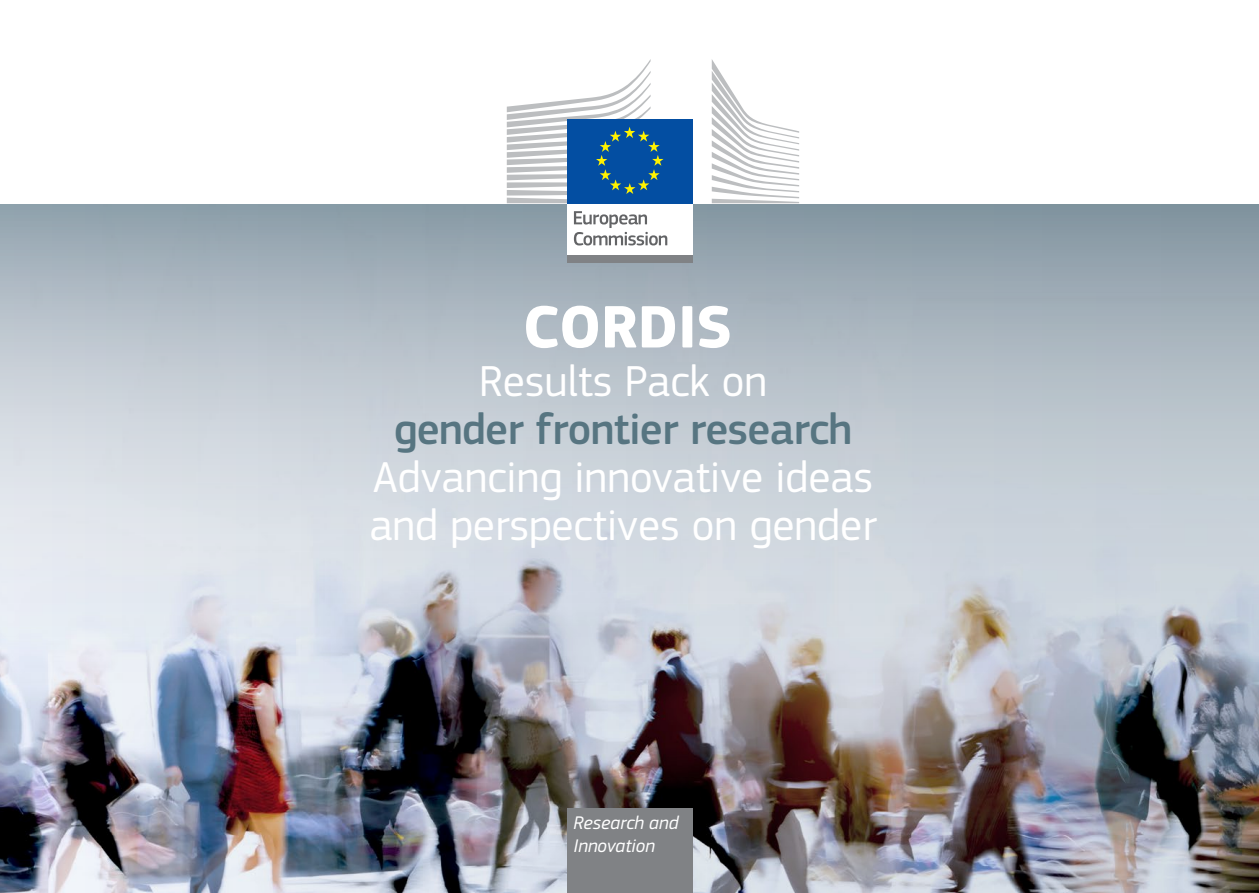
<style>
.page{position:relative;width:1259px;height:893px;background:#fff}
.page>*{position:absolute;margin:0;border:0;box-sizing:border-box;transform-origin:0 0}
.t1{font:700 62.1px "EC Square Sans Pro";letter-spacing:-.01em;color:#fff}
.t2{font:45px/48px "EC Square Sans Pro";color:#fff}
.t3{font:500 45px "EC Square Sans Pro";letter-spacing:-.015em;color:#577581}
.t4{font:italic 18.9px/22.8px "EC Square Sans Pro";color:#fff}
</style>
<div class="page">
<img style="left:0;top:203px;width:1259px;height:690px">
<div style="left:566px;top:809px;width:126px;height:84px;background:#808285"></div>
<div style="left:566px;top:201px;width:126px;height:54px;background:#fff"></div>
<svg style="left:712px;top:60px;width:87px;height:143px"></svg>
<div style="left:566px;top:119px;width:126px;height:84px;background:#034ea2"></div>
<svg style="left:507px;top:59px;width:156px;height:144px"></svg>
<svg style="left:574px;top:211px;width:93px;height:34px"></svg>
<div style="left:566px;top:255px;width:126px;height:7px;background:#808285"></div>
<p class="t1" style="left:522px;top:290px;width:211px">CORDIS</p>
<p class="t2" style="left:479px;top:357px;width:289px">Results Pack on</p>
<p class="t3" style="left:394px;top:402px;width:460px">gender frontier research</p>
<p class="t2" style="left:369px;top:453px;width:509px">Advancing innovative ideas and perspectives on gender</p>
<p class="t4" style="left:573px;top:812px;width:106px">Research and<br>Innovation</p>
</div>
